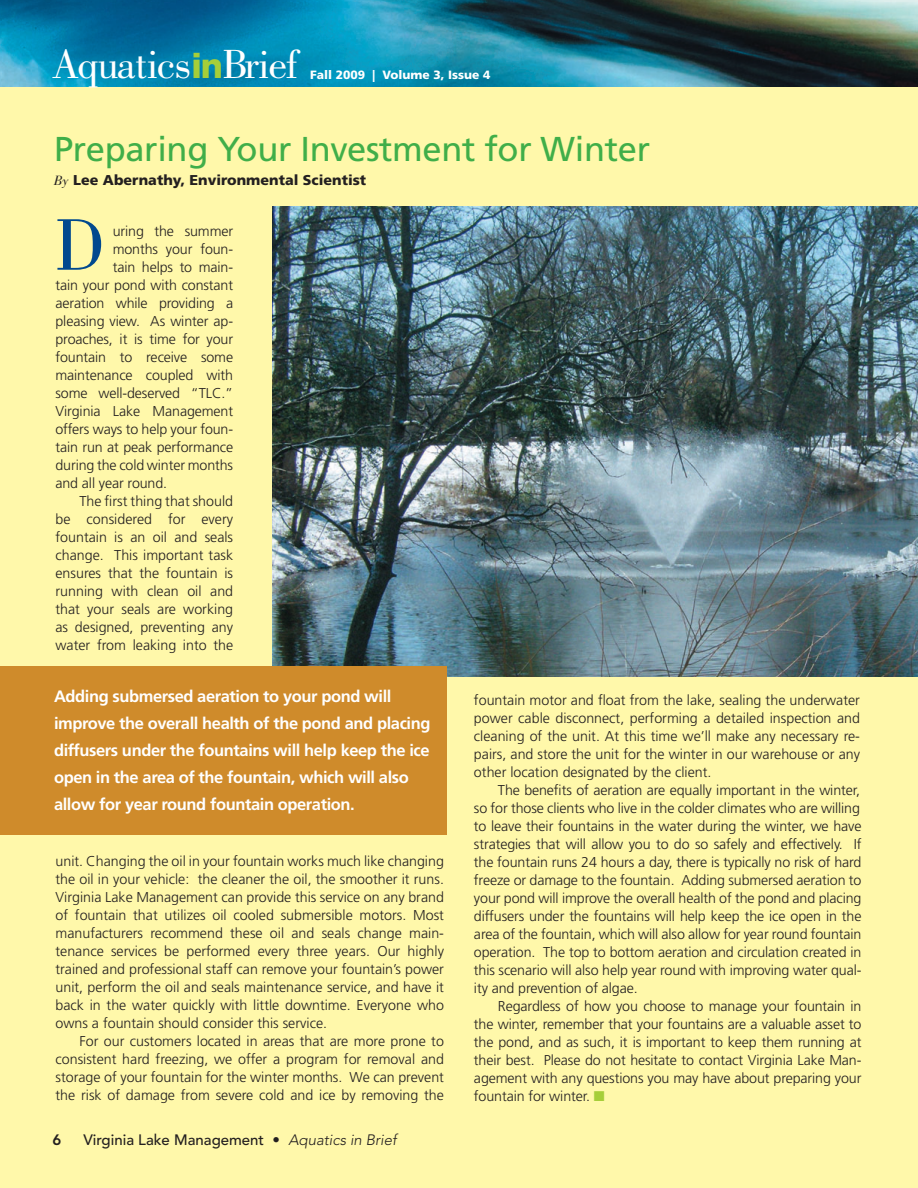
<style>
.page{position:relative;width:918px;height:1188px;background:#fff8aa}
.page>*{position:absolute;margin:0;border:0;box-sizing:border-box;transform-origin:0 0}
.t1{font:76.95px "Capelli";color:#01498e}
.t2{font:42.9px "Capelli";letter-spacing:-.03em;color:#fff}
.t3{font:34.5px "Frutiger";letter-spacing:-.01em;color:#40ae49}
.t4{font:700 16.5px/27px "Frutiger";letter-spacing:-.025em;color:#fff}
.t5{font:500 15px "Avenir";color:#231f20}
.t6{font:800 15px "Avenir";color:#231f20}
.t7{font:300 14.25px/18px "Frutiger";letter-spacing:-.01em;color:#231f20;text-align:justify}
.t8{font:900 14.25px "Frutiger";color:#231f20}
.t9{font:900 12px "Frutiger";color:#fff}
.s1{font-family:"Helvetica Neue";font-weight:800;font-size:35.25px;color:#a6ce39}
.s2{font-family:"Capelli";font-weight:400;font-style:italic}
.s3{font-weight:300;font-style:italic}
.s4{color:#a6ce39}
</style>
<div class="page">
<img style="left:0;top:0;width:918px;height:86px">
<img style="left:272px;top:206px;width:646px;height:471px">
<div style="left:0;top:666px;width:447px;height:169px;background:#cf8b2b"></div>
<h2 class="t2" style="left:52px;top:46px;width:251px">Aquatics<span class="s1">in</span>Brief</h2>
<p class="t9" style="left:310px;top:70px;width:182px">Fall 2009 | Volume 3, Issue 4</p>
<h3 class="t3" style="left:54px;top:135px;width:598px">Preparing Your Investment for Winter</h3>
<p class="t8" style="left:54px;top:175px;width:314px"><span class="s2">By</span> Lee Abernathy, Environmental Scientist</p>
<h1 class="t1" style="left:54px;top:212px;width:48px">D</h1>
<p class="t7" style="left:113px;top:224px;width:122px">uring the summer</p>
<p class="t7" style="left:113px;top:242px;width:122px">months your foun-</p>
<p class="t7" style="left:113px;top:260px;width:122px">tain helps to main-</p>
<p class="t7" style="left:55px;top:278px;width:179px">tain your pond with constant</p>
<p class="t7" style="left:55px;top:296px;width:179px">aeration while providing a</p>
<p class="t7" style="left:55px;top:314px;width:179px">pleasing view. As winter ap-</p>
<p class="t7" style="left:55px;top:332px;width:179px">proaches, it is time for your</p>
<p class="t7" style="left:55px;top:350px;width:179px">fountain to receive some</p>
<p class="t7" style="left:55px;top:368px;width:179px">maintenance coupled with</p>
<p class="t7" style="left:55px;top:386px;width:179px">some well-deserved “TLC.”</p>
<p class="t7" style="left:55px;top:404px;width:179px">Virginia Lake Management</p>
<p class="t7" style="left:55px;top:422px;width:179px">offers ways to help your foun-</p>
<p class="t7" style="left:55px;top:440px;width:179px">tain run at peak performance</p>
<p class="t7" style="left:55px;top:458px;width:179px">during the cold winter months</p>
<p class="t7" style="left:55px;top:476px;width:113px">and all year round.</p>
<p class="t7" style="left:79px;top:494px;width:155px">The first thing that should</p>
<p class="t7" style="left:55px;top:512px;width:179px">be considered for every</p>
<p class="t7" style="left:55px;top:530px;width:179px">fountain is an oil and seals</p>
<p class="t7" style="left:55px;top:548px;width:179px">change. This important task</p>
<p class="t7" style="left:55px;top:566px;width:179px">ensures that the fountain is</p>
<p class="t7" style="left:55px;top:584px;width:179px">running with clean oil and</p>
<p class="t7" style="left:55px;top:602px;width:179px">that your seals are working</p>
<p class="t7" style="left:55px;top:620px;width:179px">as designed, preventing any</p>
<p class="t7" style="left:55px;top:638px;width:179px">water from leaking into the</p>
<p class="t4" style="left:54px;top:684px;width:378px">Adding submersed aeration to your pond will improve the overall health of the pond and placing diffusers under the fountains will help keep the ice open in the area of the fountain, which will also allow for year round fountain operation.</p>
<p class="t7" style="left:55px;top:854px;width:390px">unit. Changing the oil in your fountain works much like changing the oil in your vehicle: the cleaner the oil, the smoother it runs.<br>Virginia Lake Management can provide this service on any brand of fountain that utilizes oil cooled submersible motors. Most manufacturers recommend these oil and seals change main&shy;tenance services be performed every three years. Our highly trained and professional staff can remove your fountain’s power unit, perform the oil and seals maintenance service, and have it back in the water quickly with little downtime. Everyone who owns a fountain should consider this service.</p>
<p class="t7" style="left:55px;top:1034px;width:390px;text-indent:24px">For our customers located in areas that are more prone to consistent hard freezing, we offer a program for removal and storage of your fountain for the winter months. We can prevent the risk of damage from severe cold and ice by removing the</p>
<p class="t6" style="left:52px;top:1134px;width:10px">6</p>
<p class="t5" style="left:84px;top:1134px;width:315px">Virginia Lake Management • <span class="s3">Aquatics in Brief</span></p>
<p class="t7" style="left:474px;top:692px;width:388px">fountain motor and float from the lake, sealing the underwater power cable disconnect, performing a detailed inspection and cleaning of the unit. At this time we’ll make any necessary re&shy;pairs, and store the unit for the winter in our warehouse or any other location designated by the client.</p>
<p class="t7" style="left:474px;top:782px;width:389px;text-indent:24px">The benefits of aeration are equally important in the winter, so for those clients who live in the colder climates who are willing to leave their fountains in the water during the winter, we have strategies that will allow you to do so safely and effectively. If the fountain runs 24 hours a day, there is typically no risk of hard freeze or damage to the fountain. Adding submersed aeration to your pond will improve the overall health of the pond and placing diffusers under the fountains will help keep the ice open in the area of the fountain, which will also allow for year round fountain operation. The top to bottom aeration and circulation created in this scenario will also help year round with improving water qual&shy;ity and prevention of algae.</p>
<p class="t7" style="left:474px;top:998px;width:389px;text-indent:24px">Regardless of how you choose to manage your fountain in the winter, remember that your fountains are a valuable asset to the pond, and as such, it is important to keep them running at their best. Please do not hesitate to contact Virginia Lake Man&shy;agement with any questions you may have about preparing your fountain for winter. <span class="s4">■</span></p>
</div>
